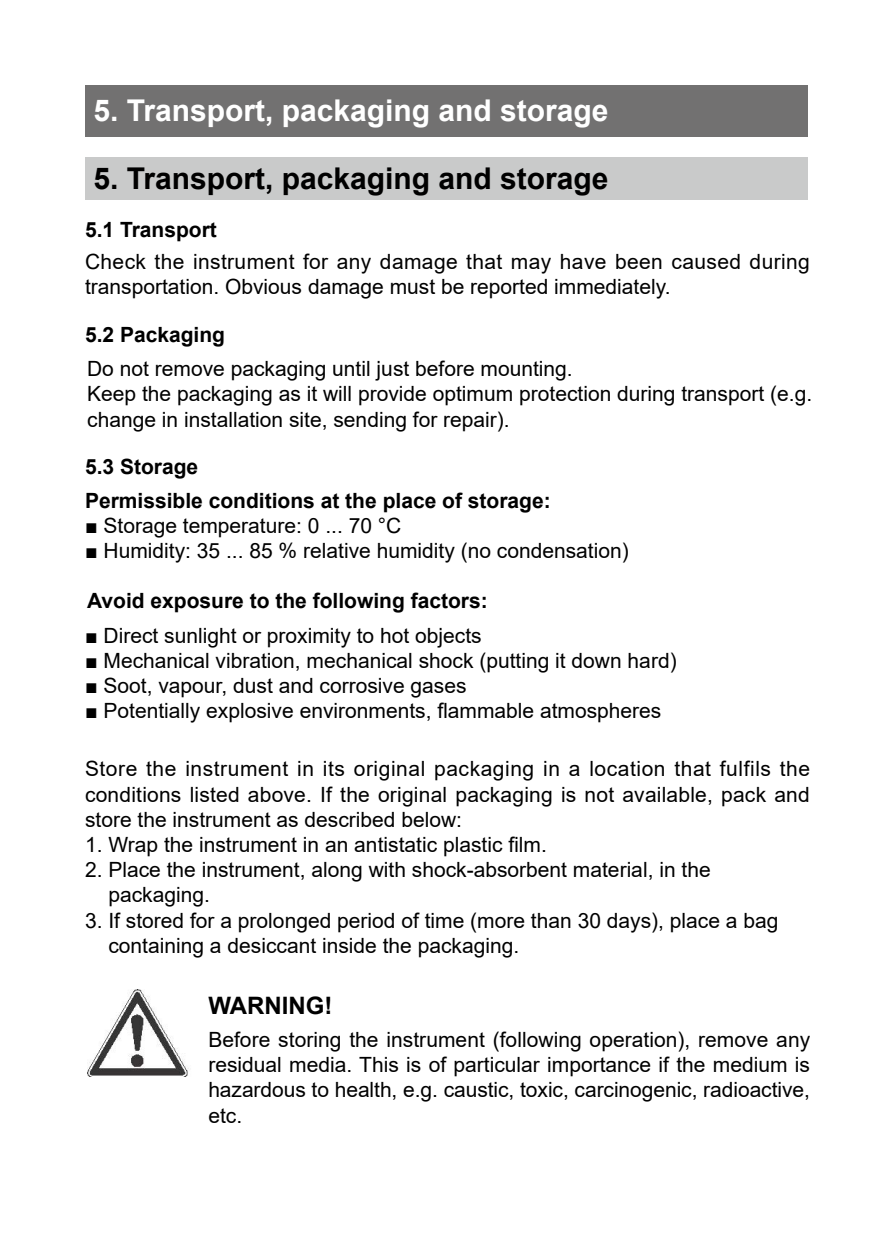
<style>
.page{position:relative;width:893px;height:1259px;background:#fff}
.page>*{position:absolute;margin:0;border:0;box-sizing:border-box;transform-origin:0 0}
.t1{font:700 30px "Arial";color:#fff}
.t2{font:700 30px "Arial";color:#000}
.t3{font:700 24px "Arial";color:#000}
.t4{font:21px/25.2px "Arial";color:#000}
.t5{font:700 21px/34.2px "Arial";color:#000}
</style>
<div class="page">
<div style="left:85px;top:85px;width:723px;height:51px;background:#727171"></div>
<div style="left:85px;top:157px;width:723px;height:43px;background:#c9caca"></div>
<img style="left:87px;top:989px;width:102px;height:88px">
<h1 class="t1" style="left:93px;top:90px;width:517px">5. Transport, packaging and storage</h1>
<h1 class="t2" style="left:93px;top:158px;width:517px">5. Transport, packaging and storage</h1>
<p class="t5" style="left:85px;top:213px;width:133px">5.1 Transport</p>
<p class="t4" style="left:85px;top:249px;width:726px">Check the instrument for any damage that may have been caused during transportation. Obvious damage must be reported immediately.</p>
<p class="t5" style="left:85px;top:318px;width:142px">5.2 Packaging</p>
<p class="t4" style="left:87px;top:356px;width:726px">Do not remove packaging until just before mounting.<br>Keep the packaging as it will provide optimum protection during transport (e.g. change in installation site, sending for repair).</p>
<p class="t5" style="left:85px;top:449px;width:467px">5.3 Storage<br>Permissible conditions at the place of storage:</p>
<p class="t4" style="left:85px;top:513px;width:318px">■ Storage temperature: 0 ... 70 °C</p>
<p class="t4" style="left:85px;top:538px;width:545px">■ Humidity: 35 ... 85 % relative humidity (no condensation)</p>
<p class="t5" style="left:87px;top:584px;width:402px">Avoid exposure to the following factors:</p>
<p class="t4" style="left:85px;top:622px;width:398px">■ Direct sunlight or proximity to hot objects</p>
<p class="t4" style="left:85px;top:648px;width:593px">■ Mechanical vibration, mechanical shock (putting it down hard)</p>
<p class="t4" style="left:85px;top:673px;width:383px">■ Soot, vapour, dust and corrosive gases</p>
<p class="t4" style="left:85px;top:698px;width:578px">■ Potentially explosive environments, flammable atmospheres</p>
<p class="t4" style="left:85px;top:756px;width:727px;text-align:justify">Store the instrument in its original packaging in a location that fulfils the conditions listed above. If the original packaging is not available, pack and store the instrument as described below:</p>
<p class="t4" style="left:85px;top:832px;width:463px">1. Wrap the instrument in an antistatic plastic film.</p>
<p class="t4" style="left:108px;top:857px;width:604px;text-indent:-23px">2. Place the instrument, along with shock-absorbent material, in the packaging.</p>
<p class="t4" style="left:108px;top:907px;width:672px;text-indent:-23px">3. If stored for a prolonged period of time (more than 30 days), place a bag containing a desiccant inside the packaging.</p>
<p class="t3" style="left:208px;top:988px;width:125px">WARNING!</p>
<p class="t4" style="left:208px;top:1027px;width:603px;text-align:justify">Before storing the instrument (following operation), remove any residual media. This is of particular importance if the medium is hazardous to health, e.g. caustic, toxic, carcinogenic, radioactive, etc.</p>
</div>
